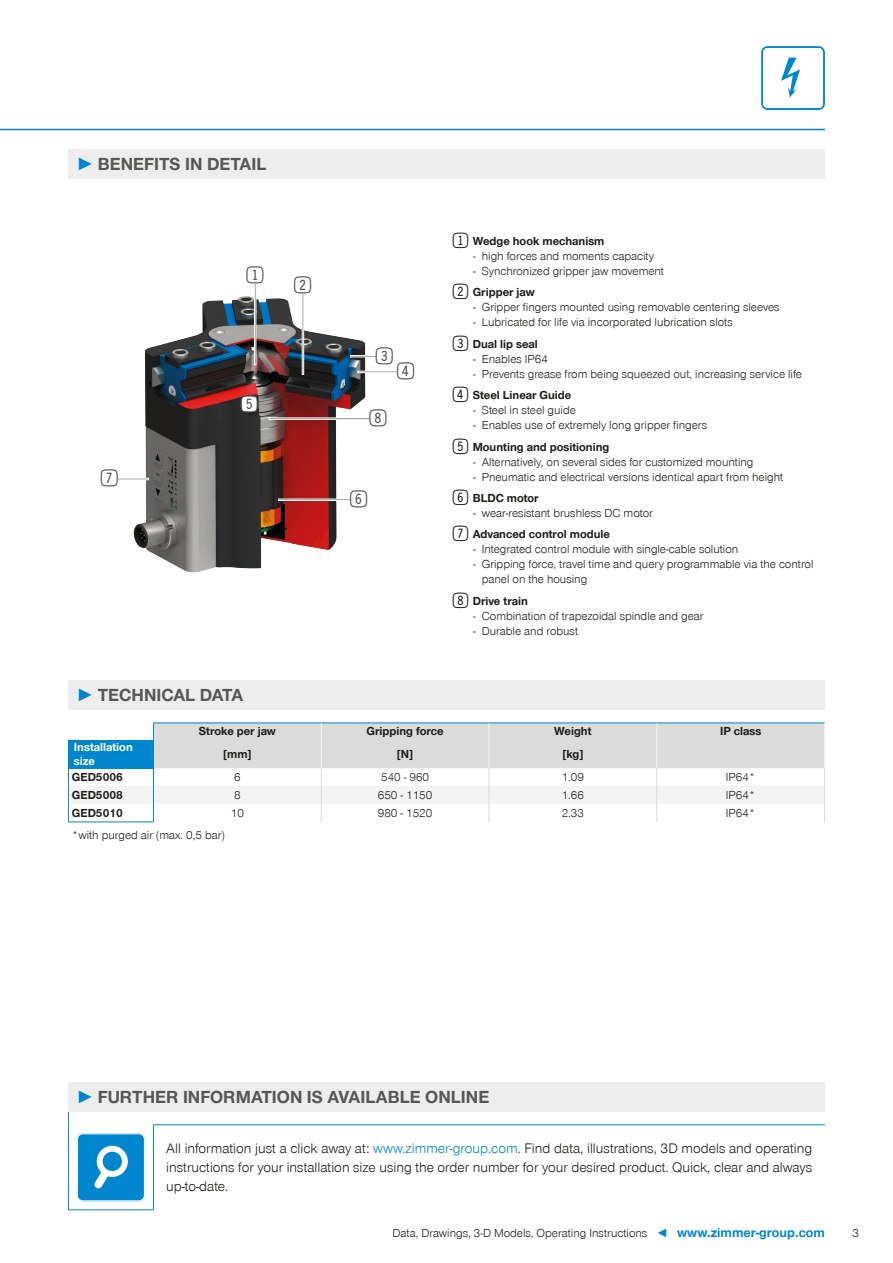
<style>
.page{position:relative;width:893px;height:1263px;background:#fff}
.page>*{position:absolute;margin:0;border:0;box-sizing:border-box;transform-origin:0 0}
.t1{font:28.2px "Double Digits Super Square";color:#4f4e52}
.t2{font:700 18px "Zimmer Group Sans Global";color:#575756}
.CB_AF_Fließtext_9_5{font:300 14.25px/19.2px "Zimmer Group Sans Global";color:#1d1d1b;text-align:justify}
.CB_AF_Seitenzahl_rec{font:300 12px/15px "Zimmer Group Sans Global";color:#1d1d1b}
.CB_AF_Fußnote_zentri{font:700 12px "Zimmer Group Sans Global";color:#1d1d1b}
.CB_AF_Fußnote_zentri-2{font:300 12px "Zimmer Group Sans Global";color:#1d1d1b}
.CB_AF_Seitenzahl_lin{font:300 12px "Zimmer Group Sans Global";color:#1d1d1b}
.CB_AF_Seitenzahl_lin-2{font:700 12px "Zimmer Group Sans Global";color:#1d1d1b}
.CB_AF_Tabellentext_B{font:700 12px/13.5px "Zimmer Group Sans Global";color:#fff}
.s1{font-family:"Zimmer Group Sans";color:#0086ce}
.s2{font-family:"Double Digits Super Square";font-weight:400;font-size:25.5px}
.s3{color:#0086ce}
.s4{font-weight:700;font-size:13.5px;color:#0086ce}
</style>
<div class="page">
<svg style="left:761px;top:46px;width:64px;height:64px"></svg>
<img style="left:133px;top:296px;width:237px;height:277px">
<div style="left:278px;top:499px;width:73px;height:2px;border:1px solid #fff"></div>
<div style="left:351px;top:491px;width:15px;height:16px;background:#fff;border-radius:4px"></div>
<div style="left:254px;top:283px;width:2px;height:82px;border:1px solid #fff"></div>
<div style="left:241px;top:396px;width:16px;height:16px;background:#fff;border-radius:50%"></div>
<div style="left:350px;top:355px;width:27px;height:2px;border:1px solid #fff"></div>
<div style="left:302px;top:293px;width:2px;height:82px;border:1px solid #fff"></div>
<div style="left:358px;top:371px;width:40px;height:2px;border:1px solid #fff"></div>
<div style="left:117px;top:478px;width:32px;height:2px;border:1px solid #fff"></div>
<hr style="left:0;top:129px;width:825px;height:1px;background:#0086ce">
<div style="left:68px;top:149px;width:757px;height:30px;background:#ededed"></div>
<div style="left:68px;top:680px;width:757px;height:30px;background:#ededed"></div>
<hr style="left:153px;top:722px;width:168px;height:1px;background:#0086ce">
<hr style="left:321px;top:722px;width:168px;height:1px;background:#0086ce">
<hr style="left:489px;top:722px;width:168px;height:1px;background:#0086ce">
<hr style="left:657px;top:722px;width:168px;height:1px;background:#0086ce">
<svg style="left:68px;top:723px;width:757px;height:99px"></svg>
<hr style="left:68px;top:768px;width:86px;height:1px;background:#0086ce">
<div style="left:68px;top:1082px;width:757px;height:30px;background:#ededed"></div>
<hr style="left:153px;top:1124px;width:672px;height:1px;background:#0086ce">
<svg style="left:68px;top:1112px;width:1px;height:13px"></svg>
<hr style="left:68px;top:1125px;width:1px;height:84px;background:#0086ce">
<hr style="left:153px;top:1125px;width:1px;height:84px;background:#0086ce">
<hr style="left:68px;top:1209px;width:86px;height:1px;background:#0086ce">
<div style="left:77px;top:1133px;width:68px;height:68px;background:#0086ce;border-radius:6px"></div>
<svg style="left:94px;top:1145px;width:34px;height:44px"></svg>
<div style="left:77px;top:1133px;width:68px;height:68px;border:1px solid #fff;border-radius:5px"></div>
<p class="t2" style="left:77px;top:153px;width:191px"><span class="s1">►</span> BENEFITS IN DETAIL</p>
<p class="t1" style="left:246px;top:263px;width:23px">1</p>
<p class="t1" style="left:294px;top:273px;width:23px">2</p>
<p class="t1" style="left:101px;top:466px;width:23px">7</p>
<p class="t1" style="left:241px;top:392px;width:23px">5</p>
<p class="t1" style="left:376px;top:343px;width:23px">3</p>
<p class="t1" style="left:397px;top:359px;width:23px">4</p>
<p class="t1" style="left:369px;top:406px;width:23px">8</p>
<p class="t1" style="left:350px;top:487px;width:23px">6</p>
<p class="CB_AF_Fußnote_zentri" style="left:453px;top:234px;width:153px"><span class="s2">1</span>Wedge hook mechanism</p>
<p class="CB_AF_Seitenzahl_rec" style="left:473px;top:248px;width:182px">- high forces and moments capacity</p>
<p class="CB_AF_Seitenzahl_rec" style="left:473px;top:263px;width:192px">- Synchronized gripper jaw movement</p>
<p class="CB_AF_Fußnote_zentri" style="left:453px;top:285px;width:83px"><span class="s2">2</span>Gripper jaw</p>
<p class="CB_AF_Seitenzahl_rec" style="left:473px;top:300px;width:308px">- Gripper fingers mounted using removable centering sleeves</p>
<p class="CB_AF_Seitenzahl_rec" style="left:473px;top:315px;width:261px">- Lubricated for life via incorporated lubrication slots</p>
<p class="CB_AF_Fußnote_zentri" style="left:453px;top:337px;width:86px"><span class="s2">3</span>Dual lip seal</p>
<p class="CB_AF_Seitenzahl_rec" style="left:473px;top:351px;width:76px">- Enables IP64</p>
<p class="CB_AF_Seitenzahl_rec" style="left:473px;top:366px;width:330px">- Prevents grease from being squeezed out, increasing service life</p>
<p class="CB_AF_Fußnote_zentri" style="left:453px;top:388px;width:120px"><span class="s2">4</span>Steel Linear Guide</p>
<p class="CB_AF_Seitenzahl_rec" style="left:473px;top:403px;width:104px">- Steel in steel guide</p>
<p class="CB_AF_Seitenzahl_rec" style="left:473px;top:418px;width:235px">- Enables use of extremely long gripper fingers</p>
<p class="CB_AF_Fußnote_zentri" style="left:453px;top:439px;width:158px"><span class="s2">5</span>Mounting and positioning</p>
<p class="CB_AF_Seitenzahl_rec" style="left:473px;top:454px;width:282px">- Alternatively, on several sides for customized mounting</p>
<p class="CB_AF_Seitenzahl_rec" style="left:473px;top:469px;width:312px">- Pneumatic and electrical versions identical apart from height</p>
<p class="CB_AF_Fußnote_zentri" style="left:453px;top:491px;width:87px"><span class="s2">6</span>BLDC motor</p>
<p class="CB_AF_Seitenzahl_rec" style="left:473px;top:505px;width:181px">- wear-resistant brushless DC motor</p>
<p class="CB_AF_Fußnote_zentri" style="left:453px;top:527px;width:159px"><span class="s2">7</span>Advanced control module</p>
<p class="CB_AF_Seitenzahl_rec" style="left:473px;top:542px;width:267px">- Integrated control module with single-cable solution</p>
<p class="CB_AF_Seitenzahl_rec" style="left:482px;top:557px;width:333px;text-indent:-9px">- Gripping force, travel time and query programmable via the control panel on the housing</p>
<p class="CB_AF_Fußnote_zentri" style="left:453px;top:593px;width:76px"><span class="s2">8</span>Drive train</p>
<p class="CB_AF_Seitenzahl_rec" style="left:473px;top:608px;width:232px">- Combination of trapezoidal spindle and gear</p>
<p class="CB_AF_Seitenzahl_rec" style="left:473px;top:623px;width:106px">- Durable and robust</p>
<p class="t2" style="left:77px;top:684px;width:168px"><span class="s1">►</span> TECHNICAL DATA</p>
<p class="CB_AF_Fußnote_zentri" style="left:199px;top:724px;width:79px">Stroke per jaw</p>
<p class="CB_AF_Fußnote_zentri" style="left:367px;top:724px;width:79px">Gripping force</p>
<p class="CB_AF_Fußnote_zentri" style="left:554px;top:724px;width:39px">Weight</p>
<p class="CB_AF_Fußnote_zentri" style="left:720px;top:724px;width:43px">IP class</p>
<p class="CB_AF_Tabellentext_B" style="left:74px;top:740px;width:60px">Installation size</p>
<p class="CB_AF_Fußnote_zentri" style="left:223px;top:747px;width:29px">[mm]</p>
<p class="CB_AF_Fußnote_zentri" style="left:397px;top:747px;width:17px">[N]</p>
<p class="CB_AF_Fußnote_zentri" style="left:563px;top:747px;width:22px">[kg]</p>
<p class="CB_AF_Seitenzahl_lin-2" style="left:72px;top:770px;width:53px">GED5006</p>
<p class="CB_AF_Fußnote_zentri-2" style="left:234px;top:770px;width:8px">6</p>
<p class="CB_AF_Fußnote_zentri-2" style="left:381px;top:770px;width:50px">540 - 960</p>
<p class="CB_AF_Fußnote_zentri-2" style="left:562px;top:770px;width:24px">1.09</p>
<p class="CB_AF_Fußnote_zentri-2" style="left:726px;top:770px;width:31px">IP64*</p>
<p class="CB_AF_Seitenzahl_lin-2" style="left:72px;top:787px;width:53px">GED5008</p>
<p class="CB_AF_Fußnote_zentri-2" style="left:234px;top:787px;width:8px">8</p>
<p class="CB_AF_Fußnote_zentri-2" style="left:378px;top:787px;width:56px">650 - 1150</p>
<p class="CB_AF_Fußnote_zentri-2" style="left:562px;top:787px;width:24px">1.66</p>
<p class="CB_AF_Fußnote_zentri-2" style="left:726px;top:787px;width:31px">IP64*</p>
<p class="CB_AF_Seitenzahl_lin-2" style="left:72px;top:805px;width:53px">GED5010</p>
<p class="CB_AF_Fußnote_zentri-2" style="left:231px;top:805px;width:15px">10</p>
<p class="CB_AF_Fußnote_zentri-2" style="left:378px;top:805px;width:56px">980 - 1520</p>
<p class="CB_AF_Fußnote_zentri-2" style="left:562px;top:805px;width:24px">2.33</p>
<p class="CB_AF_Fußnote_zentri-2" style="left:726px;top:805px;width:31px">IP64*</p>
<p class="CB_AF_Seitenzahl_lin" style="left:72px;top:828px;width:155px">*with purged air (max. 0,5 bar)</p>
<p class="t2" style="left:77px;top:1086px;width:414px"><span class="s1">►</span> FURTHER INFORMATION IS AVAILABLE ONLINE</p>
<p class="CB_AF_Fließtext_9_5" style="left:166px;top:1138px;width:647px">All information just a click away at: <span class="s3">www.zimmer-group.com</span>. Find data, illustrations, 3D models and operating instructions for your installation size using the order number for your desired product. Quick, clear and always up-to-date.</p>
<p class="CB_AF_Seitenzahl_rec" style="left:392px;top:1225px;width:434px">Data, Drawings, 3-D Models, Operating Instructions <span class="s3">◄</span> <span class="s4">www.zimmer-group.com</span></p>
<p class="CB_AF_Seitenzahl_rec" style="left:852px;top:1225px;width:8px">3</p>
</div>
